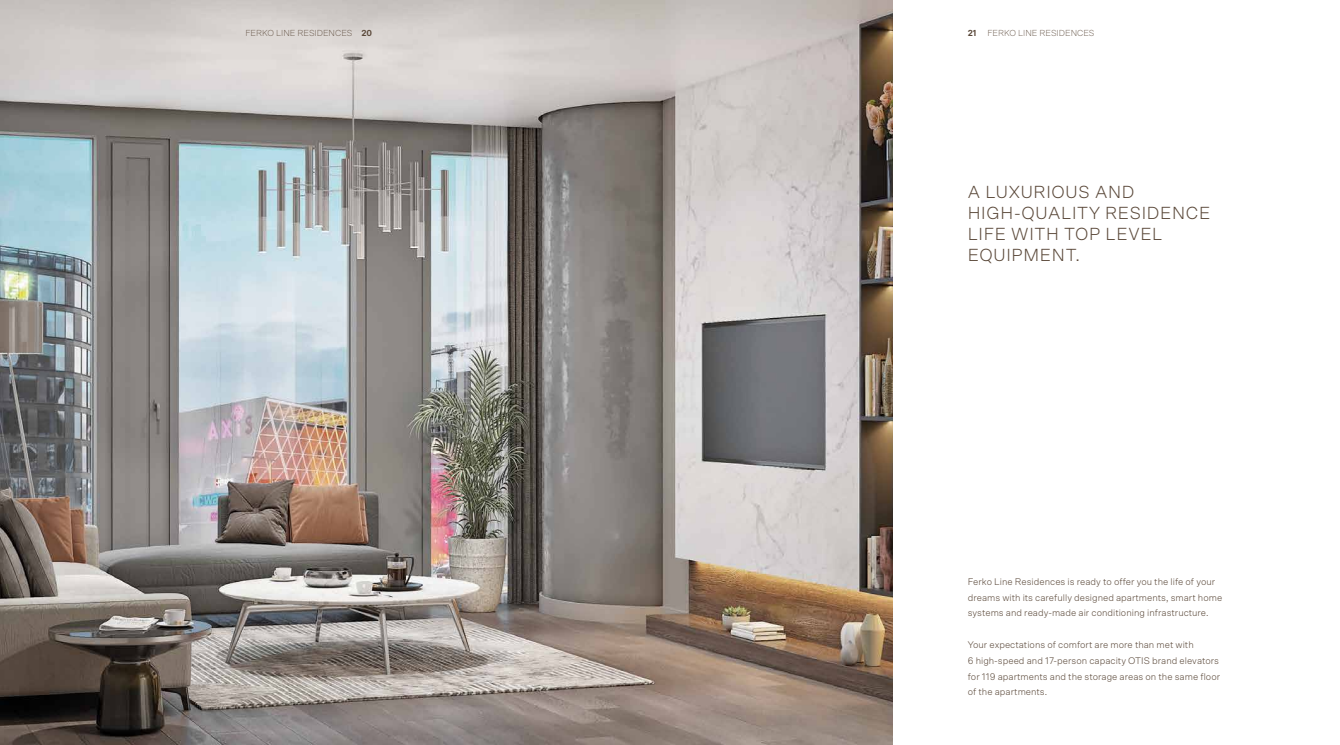
<style>
.page{position:relative;width:1340px;height:745px;background:#fff}
.page>*{position:absolute;margin:0;border:0;box-sizing:border-box;transform-origin:0 0}
.t1{font:300 17.5px/21px "Scto Grotesk A";letter-spacing:.04em;color:#5a4839}
.t2{font:300 9.62px/15.8px "Scto Grotesk A";color:#5a4839}
.t3{font:100 8.75px "Scto Grotesk A";color:#5a4839}
.s1{font-weight:700}
</style>
<div class="page">
<img style="left:0;top:0;width:892px;height:744px">
<p class="t3" style="left:245px;top:27px;width:128px">FERKO LINE RESIDENCES <span class="s1">20</span></p>
<p class="t3" style="left:967px;top:27px;width:128px"><span class="s1">21</span> FERKO LINE RESIDENCES</p>
<h1 class="t1" style="left:967px;top:181px;width:244px">A LUXURIOUS AND<br>HIGH-QUALITY RESIDENCE<br>LIFE WITH TOP LEVEL<br>EQUIPMENT.</h1>
<p class="t2" style="left:967px;top:573px;width:256px">Ferko Line Residences is ready to offer you the life of your dreams with its carefully designed apartments, smart home systems and ready-made air conditioning infrastructure.</p>
<p class="t2" style="left:967px;top:636px;width:254px">Your expectations of comfort are more than met with<br>6 high-speed and 17-person capacity OTIS brand elevators for 119 apartments and the storage areas on the same floor of the apartments.</p>
</div>
